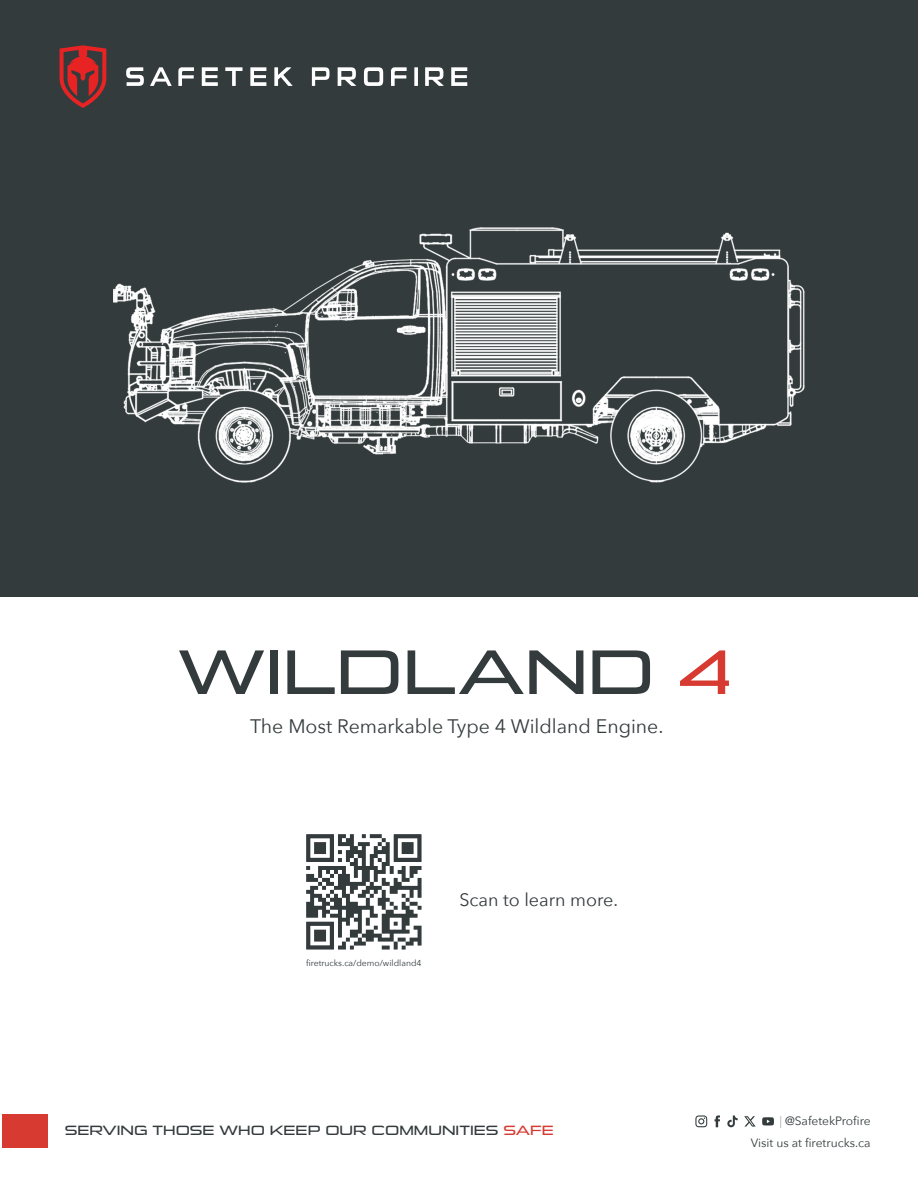
<style>
.page{position:relative;width:918px;height:1188px;background:#fff}
.page>*{position:absolute;margin:0;border:0;box-sizing:border-box;transform-origin:0 0}
.t1{font:63.3px "Sui Generis Bk";color:#343b3d;scale:1.16 1}
.t2{font:19.5px "Avenir Next";color:#343b3d}
.t3{font:18px "Avenir Next";color:#343b3d}
.t4{font:13.5px "Sui Generis Bk";color:#343b3d;scale:1.16 1}
.t5{font:12px/22px "Avenir Next";color:#343b3d;text-align:right}
.t6{font:8.7px "Avenir Next";color:#343b3d}
.s1{color:#d73a31}
.s2{font-weight:200}
</style>
<div class="page">
<div style="left:0;top:0;width:918px;height:597px;background:#343b3d"></div>
<div style="left:3px;top:1115px;width:45px;height:33px;background:#d73a31"></div>
<svg style="left:715px;top:1115px;width:5px;height:12px"></svg>
<svg style="left:695px;top:1115px;width:12px;height:12px"></svg>
<svg style="left:727px;top:1115px;width:11px;height:12px"></svg>
<svg style="left:762px;top:1117px;width:12px;height:9px"></svg>
<svg style="left:744px;top:1116px;width:12px;height:11px"></svg>
<svg style="left:126px;top:67px;width:18px;height:19px"></svg>
<svg style="left:150px;top:67px;width:22px;height:19px"></svg>
<svg style="left:178px;top:67px;width:16px;height:19px"></svg>
<svg style="left:225px;top:67px;width:18px;height:19px"></svg>
<svg style="left:274px;top:67px;width:19px;height:19px"></svg>
<svg style="left:202px;top:67px;width:16px;height:19px"></svg>
<svg style="left:250px;top:67px;width:16px;height:19px"></svg>
<svg style="left:312px;top:67px;width:18px;height:19px"></svg>
<svg style="left:391px;top:67px;width:16px;height:19px"></svg>
<svg style="left:425px;top:67px;width:19px;height:19px"></svg>
<svg style="left:414px;top:67px;width:4px;height:19px"></svg>
<svg style="left:451px;top:67px;width:16px;height:19px"></svg>
<svg style="left:364px;top:67px;width:19px;height:19px"></svg>
<svg style="left:338px;top:67px;width:18px;height:19px"></svg>
<svg style="left:60px;top:45px;width:46px;height:63px"></svg>
<img style="left:113px;top:227px;width:692px;height:256px">
<svg style="left:306px;top:834px;width:116px;height:116px"></svg>
<h1 class="t1" style="left:178px;top:635px;width:478px">WILDLAND <span class="s1">4</span></h1>
<h2 class="t2" style="left:250px;top:710px;width:415px">The Most Remarkable Type 4 Wildland Engine.</h2>
<p class="t6" style="left:306px;top:955px;width:117px">firetrucks.ca/demo/wildland4</p>
<h3 class="t3" style="left:459px;top:884px;width:160px">Scan to learn more.</h3>
<p class="t4" style="left:65px;top:1123px;width:423px">SERVING THOSE WHO KEEP OUR COMMUNITIES <span class="s1">SAFE</span></p>
<p class="t5" style="left:751px;top:1109px;width:121px"><span class="s2">|</span> @SafetekProfire<br>Visit us at firetrucks.ca</p>
</div>
